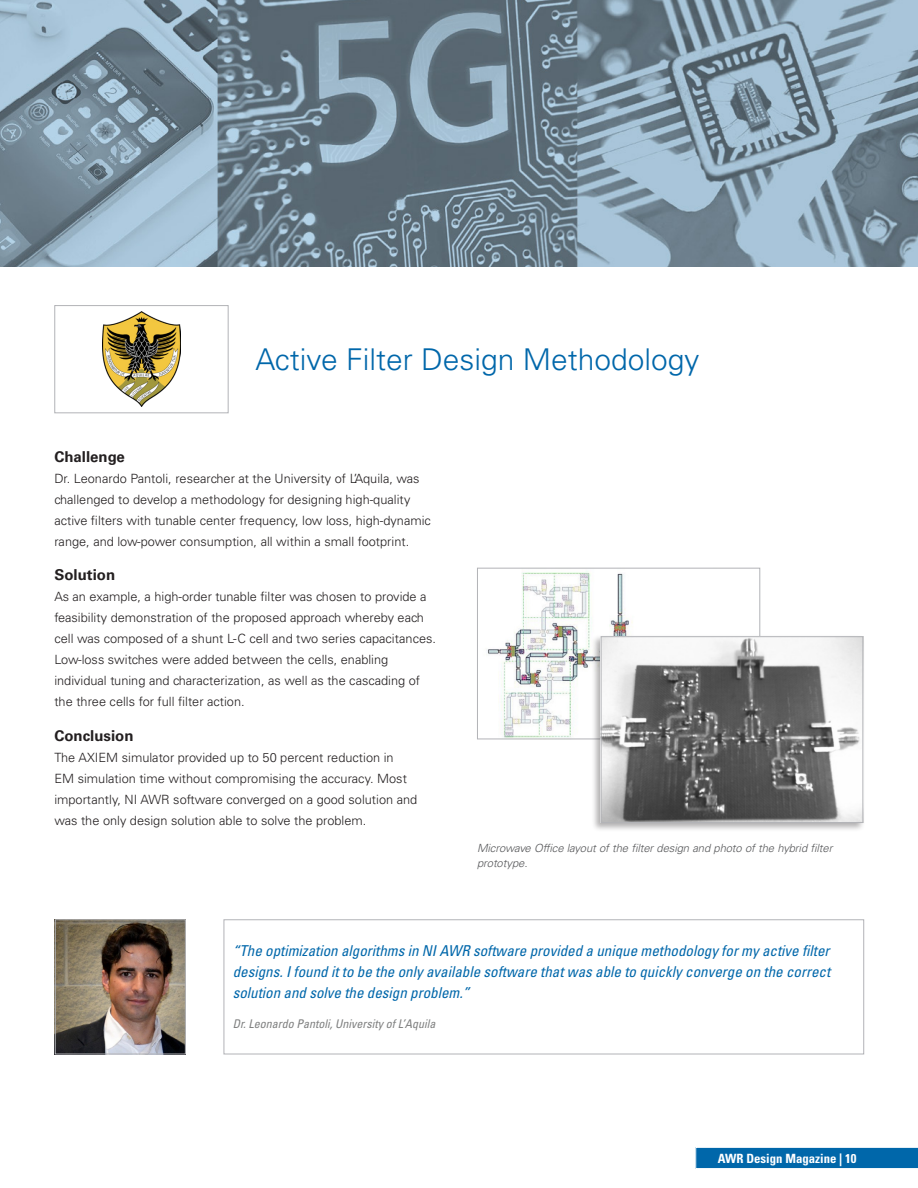
<style>
.page{position:relative;width:918px;height:1188px;background:#fff}
.page>*{position:absolute;margin:0;border:0;box-sizing:border-box;transform-origin:0 0}
.Body{font:300 30px "Univers LT Std";color:#0067aa}
.quote{font:italic condensed 15px/21px "Univers LT Std";color:#0067aa;text-align:justify}
.Body-2{font:700 15px "Univers LT Std";color:#231f20}
.Body-3{font:300 12.75px/21px "Univers LT Std";color:#231f20}
.t1{font:700 condensed 12.75px "Univers LT Std";color:#fff}
.quote-2{font:italic condensed 12px "Univers LT Std";color:#7f8080}
.t2{font:italic 300 11.25px/15px "Univers LT Std";letter-spacing:-.01em;color:#57585a}
</style>
<div class="page">
<img style="left:0;top:0;width:918px;height:267px">
<img style="left:103px;top:311px;width:77px;height:96px">
<div style="left:54px;top:305px;width:175px;height:108px;border:1px solid #b2b3b7"></div>
<img style="left:487px;top:571px;width:146px;height:166px">
<div style="left:477px;top:568px;width:283px;height:171px;border:1px solid #b2b3b7"></div>
<div style="left:592px;top:634px;width:273px;height:198px;background:#231f20;opacity:.35"></div>
<img style="left:603px;top:638px;width:258px;height:183px">
<div style="left:601px;top:636px;width:262px;height:187px;border:1px solid #b2b3b7"></div>
<div style="left:224px;top:919px;width:640px;height:135px;border:1px solid #b2b3b7"></div>
<img style="left:57px;top:921px;width:127px;height:131px">
<div style="left:55px;top:919px;width:131px;height:135px;border:1px solid #b2b3b7"></div>
<svg style="left:695px;top:1147px;width:223px;height:22px;background:#1674b1"></svg>
<p class="Body" style="left:256px;top:341px;width:445px">Active Filter Design Methodology</p>
<p class="Body-2" style="left:54px;top:448px;width:72px">Challenge</p>
<p class="Body-3" style="left:54px;top:468px;width:378px">Dr. Leonardo Pantoli, researcher at the University of L’Aquila, was challenged to develop a methodology for designing high-quality active filters with tunable center frequency, low loss, high-dynamic range, and low-power consumption, all within a small footprint.</p>
<p class="Body-2" style="left:54px;top:566px;width:62px">Solution</p>
<p class="Body-3" style="left:54px;top:586px;width:383px">As an example, a high-order tunable filter was chosen to provide a feasibility demonstration of the proposed approach whereby each cell was composed of a shunt L-C cell and two series capacitances.<br>Low-loss switches were added between the cells, enabling individual tuning and characterization, as well as the cascading of the three cells for full filter action.</p>
<p class="Body-2" style="left:54px;top:727px;width:81px">Conclusion</p>
<p class="Body-3" style="left:54px;top:747px;width:364px">The AXIEM simulator provided up to 50 percent reduction in<br>EM simulation time without compromising the accuracy. Most importantly, NI AWR software converged on a good solution and was the only design solution able to solve the problem.</p>
<p class="t2" style="left:477px;top:841px;width:357px">Microwave Office layout of the filter design and photo of the hybrid filter prototype.</p>
<p class="quote" style="left:233px;top:940px;width:599px">“The optimization algorithms in NI AWR software provided a unique methodology for my active filter designs. I found it to be the only available software that was able to quickly converge on the correct solution and solve the design problem.”</p>
<p class="quote-2" style="left:233px;top:1016px;width:204px">Dr. Leonardo Pantoli, University of L’Aquila</p>
<p class="t1" style="left:718px;top:1150px;width:140px">AWR Design Magazine | 10</p>
</div>
